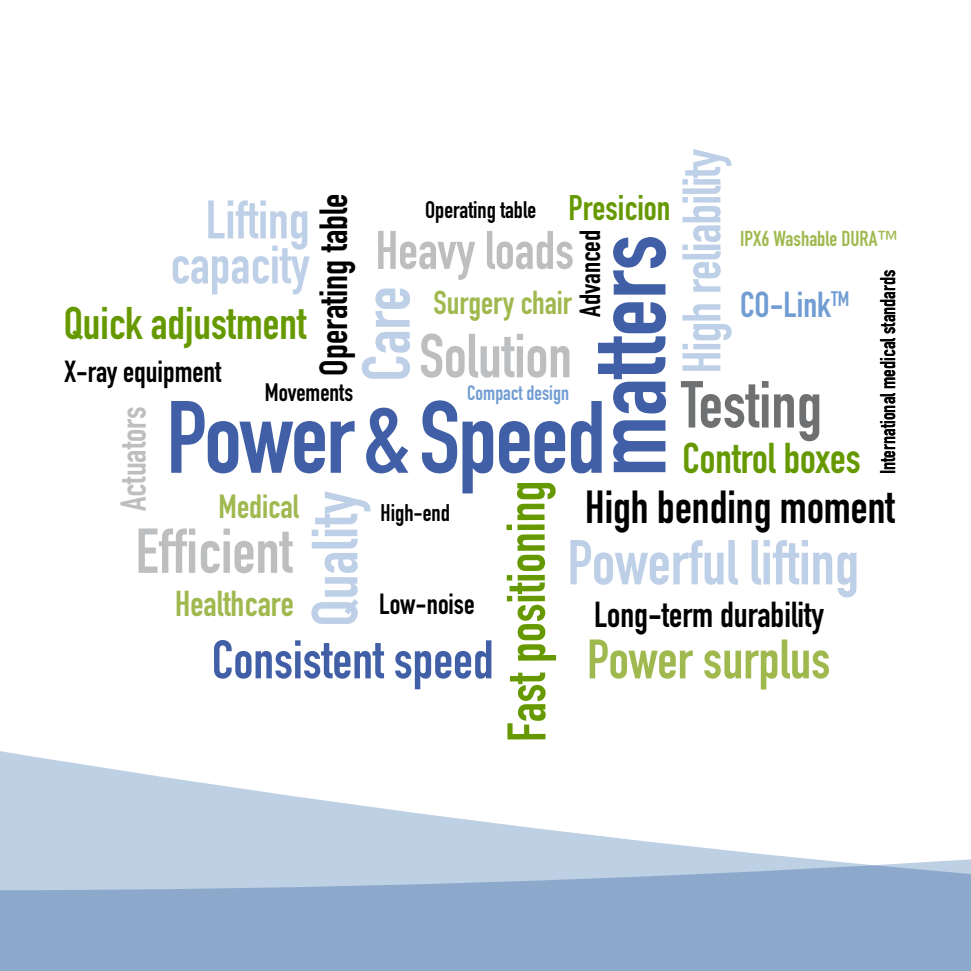
<style>
.page{position:relative;width:971px;height:971px;background:#fff}
.page>*{position:absolute;margin:0;border:0;box-sizing:border-box;transform-origin:0 0}
.t1{font:700 102px "DIN Condensed";color:#415fa6}
.t2{font:700 100.75px "DIN Condensed";letter-spacing:-.02em;color:#415fa6}
.t3{font:700 66.75px "DIN Condensed";color:#bed0e7}
.t4{font:700 65.25px "DIN Condensed";color:#6e7072}
.t5{font:700 64px "DIN Condensed";color:#bed0e7}
.t6{font:700 62.25px "DIN Condensed";color:#bed0e7}
.t7{font:700 62.25px "DIN Condensed";color:#bcbec0}
.t8{font:700 61px "DIN Condensed";color:#bcbec0}
.t9{font:700 54.5px "DIN Condensed";color:#9fb94f}
.t10{font:700 53.5px/45px "DIN Condensed";letter-spacing:-.01em;color:#bed0e7;text-align:right}
.t11{font:700 53.5px "DIN Condensed";letter-spacing:-.005em;color:#690}
.t12{font:700 53.5px "DIN Condensed";color:#415fa6}
.t13{font:700 53.5px "DIN Condensed";color:#bcbec0}
.t14{font:700 45.75px "DIN Condensed";color:#000}
.t15{font:700 45px "DIN Condensed";color:#690}
.t16{font:700 42.5px "DIN Condensed";color:#690}
.t17{font:700 38.75px "DIN Condensed";color:#000}
.t18{font:700 35.5px "DIN Condensed";color:#000}
.t19{font:700 35.5px "DIN Condensed";color:#9fb94f}
.t20{font:700 35.5px "DIN Condensed";color:#bcbec0}
.t21{font:700 35.5px "DIN Condensed";color:#729dd3}
.t22{font:700 35px "DIN Condensed";color:#690}
.t23{font:700 33px "DIN Condensed";color:#9fb94f}
.t24{font:700 32.5px "DIN Condensed";color:#9fb94f}
.t25{font:700 30px "DIN Condensed";color:#000}
.t26{font:700 28.75px "DIN Condensed";color:#000}
.t27{font:700 25px "DIN Condensed";color:#000}
.t28{font:700 23.75px "DIN Condensed";color:#000}
.t29{font:700 21.25px "DIN Condensed";color:#9fb94f}
.t30{font:700 20.75px "DIN Condensed";color:#000}
.t31{font:700 20.5px "DIN Condensed";color:#729dd3}
</style>
<div class="page">
<svg style="left:0;top:751px;width:971px;height:220px"></svg>
<p class="t10" style="left:679px;top:373px;width:226px;rotate:-90deg">High reliability</p>
<p class="t17" style="left:307px;top:375px;width:184px;rotate:-90deg">Operating table</p>
<p class="t22" style="left:568px;top:184px;width:104px">Presicion</p>
<p class="t10" style="left:170px;top:197px;width:141px">Lifting capacity</p>
<p class="t28" style="left:425px;top:193px;width:113px">Operating table</p>
<p class="t29" style="left:740px;top:224px;width:160px">IPX6 Washable DURA™</p>
<p class="t13" style="left:375px;top:214px;width:200px">Heavy loads</p>
<p class="t26" style="left:571px;top:317px;width:89px;rotate:-90deg">Advanced</p>
<h1 class="t1" style="left:561px;top:476px;width:243px;rotate:-90deg">matters</h1>
<p class="t30" style="left:874px;top:474px;width:206px;rotate:-90deg">International medical standards</p>
<p class="t3" style="left:341px;top:381px;width:97px;rotate:-90deg">Care</p>
<p class="t24" style="left:433px;top:280px;width:140px">Surgery chair</p>
<p class="t21" style="left:740px;top:281px;width:111px">CO-Link<sup>TM</sup></p>
<p class="t15" style="left:64px;top:293px;width:244px">Quick adjustment</p>
<p class="t25" style="left:65px;top:351px;width:158px">X-ray equipment</p>
<p class="t8" style="left:419px;top:315px;width:154px">Solution</p>
<p class="t4" style="left:681px;top:361px;width:142px">Testing</p>
<p class="t27" style="left:265px;top:375px;width:90px">Movements</p>
<p class="t31" style="left:467px;top:379px;width:103px">Compact design</p>
<h2 class="t2" style="left:166px;top:370px;width:441px">Power&amp;Speed</h2>
<p class="t20" style="left:110px;top:511px;width:106px;rotate:-90deg">Actuators</p>
<p class="t16" style="left:682px;top:429px;width:180px">Control boxes</p>
<p class="t11" style="left:490px;top:742px;width:263px;rotate:-90deg">Fast positioning</p>
<p class="t14" style="left:585px;top:476px;width:311px">High bending moment</p>
<p class="t5" style="left:292px;top:627px;width:137px;rotate:-90deg">Quality</p>
<p class="t23" style="left:219px;top:484px;width:82px">Medical</p>
<p class="t28" style="left:381px;top:496px;width:71px">High-end</p>
<p class="t7" style="left:136px;top:509px;width:158px">Efficient</p>
<p class="t6" style="left:567px;top:521px;width:293px">Powerful lifting</p>
<p class="t19" style="left:175px;top:579px;width:120px">Healthcare</p>
<p class="t26" style="left:379px;top:584px;width:97px">Low-noise</p>
<p class="t18" style="left:594px;top:591px;width:231px">Long-term durability</p>
<p class="t9" style="left:587px;top:623px;width:245px">Power surplus</p>
<p class="t12" style="left:212px;top:624px;width:283px">Consistent speed</p>
</div>
